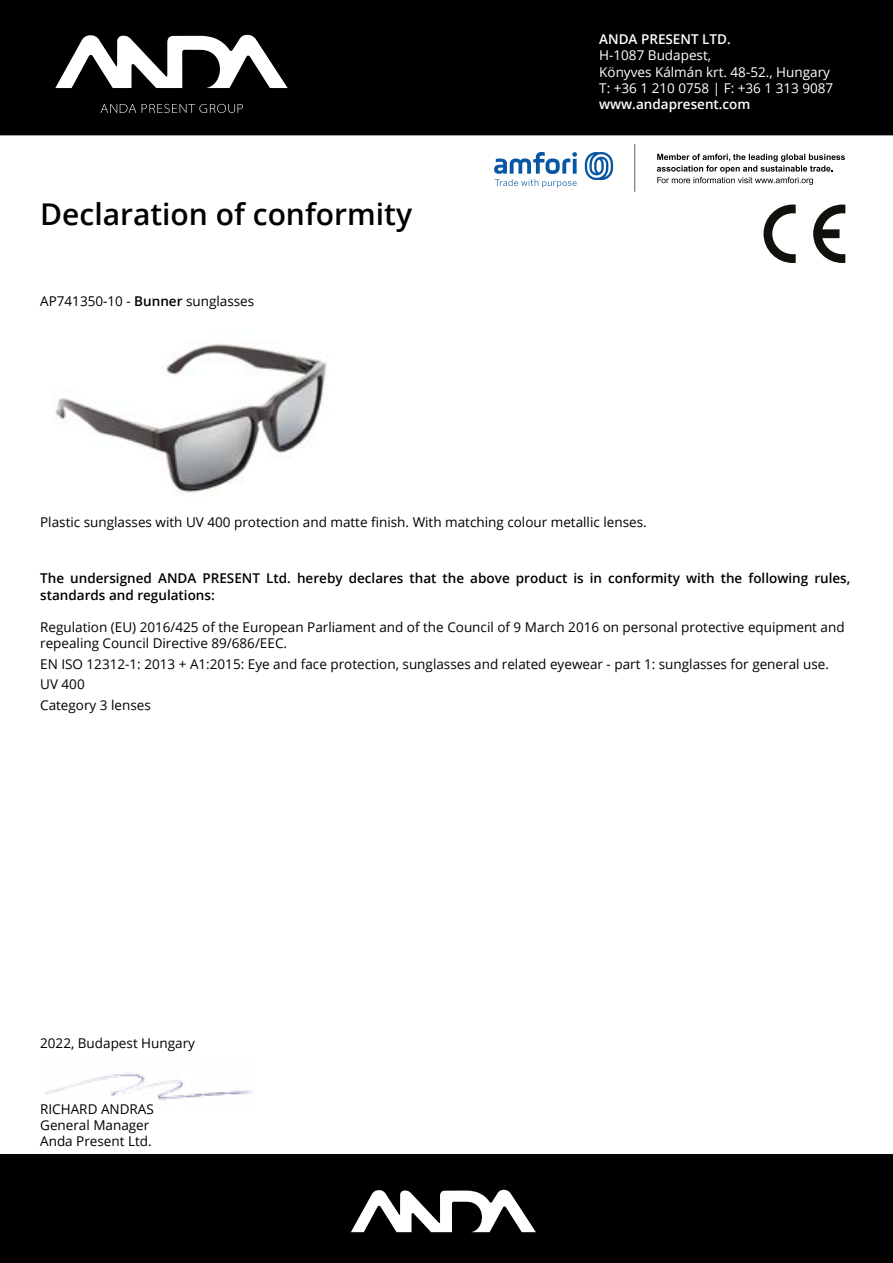
<style>
.page{position:relative;width:893px;height:1263px;background:#fff}
.page>*{position:absolute;margin:0;border:0;box-sizing:border-box;transform-origin:0 0}
.t1{font:600 30px "Open Sans";color:#000}
.t2{font:13.5px/16.2px "Open Sans";color:#000}
.t3{font:600 13.5px/16.2px "Open Sans";color:#000}
.t4{font:13.5px/16.2px "Open Sans";color:#fff}
.t5{font:600 13.5px "Open Sans";color:#fff}
.s1{font-weight:600}
</style>
<div class="page">
<div style="left:0;top:0;width:893px;height:135px;background:#000"></div>
<div style="left:0;top:1154px;width:893px;height:109px;background:#000"></div>
<svg style="left:55px;top:34px;width:233px;height:54px"></svg>
<svg style="left:100px;top:104px;width:143px;height:9px"></svg>
<img style="left:55px;top:344px;width:272px;height:149px">
<svg style="left:351px;top:1189px;width:185px;height:43px"></svg>
<svg style="left:585px;top:152px;width:28px;height:28px"></svg>
<svg style="left:494px;top:152px;width:83px;height:36px"></svg>
<hr style="left:634px;top:144px;width:1px;height:47px;background:#686e79">
<svg style="left:657px;top:154px;width:188px;height:31px"></svg>
<svg style="left:763px;top:205px;width:33px;height:58px"></svg>
<svg style="left:813px;top:205px;width:32px;height:58px"></svg>
<img style="left:45px;top:1073px;width:207px;height:28px">
<h1 class="t1" style="left:40px;top:193px;width:373px">Declaration of conformity</h1>
<p class="t2" style="left:40px;top:292px;width:216px">AP741350-10 - <span class="s1">Bunner</span> sunglasses</p>
<p class="t5" style="left:599px;top:30px;width:133px">ANDA PRESENT LTD.</p>
<p class="t4" style="left:599px;top:47px;width:236px">H-1087 Budapest,<br>Könyves Kálmán krt. 48-52., Hungary<br>T: +36 1 210 0758 | F: +36 1 313 9087</p>
<p class="t5" style="left:599px;top:95px;width:153px">www.andapresent.com</p>
<p class="t2" style="left:40px;top:514px;width:608px">Plastic sunglasses with UV 400 protection and matte finish. With matching colour metallic lenses.</p>
<p class="t3" style="left:40px;top:570px;width:812px">The undersigned ANDA PRESENT Ltd. hereby declares that the above product is in conformity with the following rules, standards and regulations:</p>
<p class="t2" style="left:40px;top:619px;width:806px">Regulation (EU) 2016/425 of the European Parliament and of the Council of 9 March 2016 on personal protective equipment and repealing Council Directive 89/686/EEC.</p>
<p class="t2" style="left:40px;top:653px;width:790px;line-height:20.4px">EN ISO 12312-1: 2013 + A1:2015: Eye and face protection, sunglasses and related eyewear - part 1: sunglasses for general use.<br>UV 400<br>Category 3 lenses</p>
<p class="t2" style="left:40px;top:1034px;width:156px">2022, Budapest Hungary</p>
<p class="t2" style="left:40px;top:1100px;width:115px">RICHARD ANDRAS<br>General Manager<br>Anda Present Ltd.</p>
</div>
